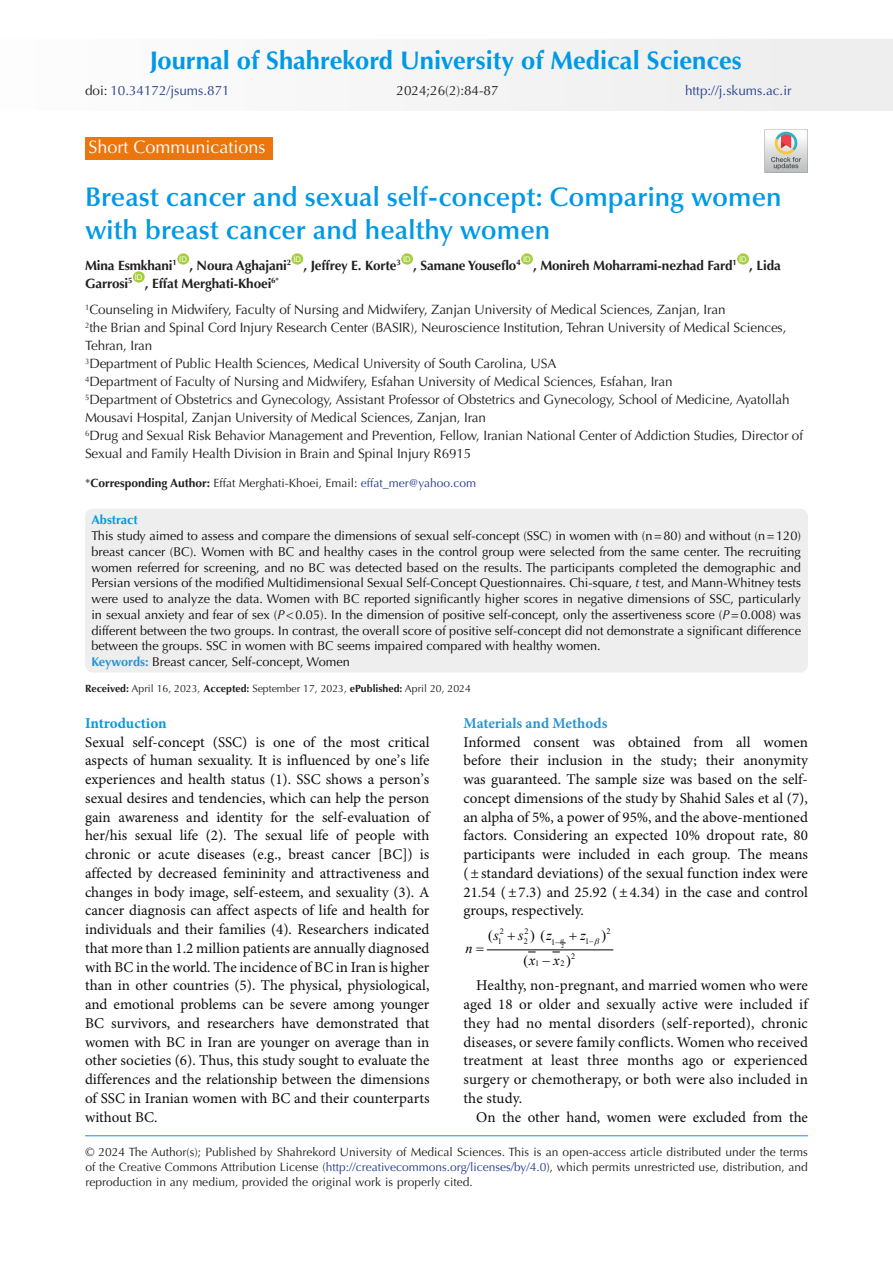
<style>
.page{position:relative;width:893px;height:1263px;background:#fff}
.page>*{position:absolute;margin:0;border:0;box-sizing:border-box;transform-origin:0 0}
.t1{font:600 27px/33px "Optima LT Std";color:#0099e5}
.t2{font:700 25.5px "Optima LT Std";color:#0099e5}
.t3{font:18px "Optima LT Std";color:#fff}
.t4{font:15px/18.8px "Minion Pro";color:#0d0d0d;text-align:justify}
.t5{font:700 15px "Minion Pro";color:#2995d2}
.t6{font:700 15px "Minion Pro";letter-spacing:-.005em;color:#0099e5}
.t7{font:14.25px "Times New Roman";color:#000}
.t8{font:italic 14.25px "Times New Roman";color:#000}
.t9{font:13.5px/18px "Optima LT Std";letter-spacing:-.01em;color:#231f20}
.t10{font:700 13.5px "Optima LT Std";letter-spacing:-.01em;color:#231f20}
.t11{font:13.5px "Optima LT Std";color:#253f8e}
.t12{font:12.75px/15.8px "Optima LT Std";color:#0d0d0d;text-align:justify}
.t13{font:700 12.75px "Optima LT Std";color:#0099e5}
.t14{font:12px/15px "Optima LT Std";color:#231f20;text-align:justify}
.t15{font:10.5px "Optima LT Std";color:#231f20}
.t16{font:8.25px "Times New Roman";color:#000}
.t17{font:7.8px "Arial";color:#fff}
.t18{font:6px "Times New Roman";color:#000}
.s1{color:#231f20}
.s2{font-weight:700}
.s3{color:#253f8e}
.s4{font-style:italic}
.s5{font-weight:700;color:#2995d2}
.s6{font-style:normal}
</style>
<div class="page">
<div style="left:457px;top:39px;width:436px;height:72px;background:#f0f0f0"></div>
<hr style="left:85px;top:1135px;width:723px;height:1px;background:#0099e5">
<div style="left:177px;top:253px;width:12px;height:12px;background:#a6ce39;border-radius:50%"></div>
<div style="left:291px;top:253px;width:12px;height:12px;background:#a6ce39;border-radius:50%"></div>
<div style="left:401px;top:253px;width:12px;height:12px;background:#a6ce39;border-radius:50%"></div>
<div style="left:521px;top:253px;width:12px;height:12px;background:#a6ce39;border-radius:50%"></div>
<div style="left:737px;top:253px;width:12px;height:12px;background:#a6ce39;border-radius:50%"></div>
<div style="left:133px;top:271px;width:12px;height:12px;background:#a6ce39;border-radius:50%"></div>
<div style="left:85px;top:137px;width:187px;height:23px;background:#ea760d"></div>
<img style="left:765px;top:129px;width:43px;height:43px">
<hr style="left:487px;top:949px;width:126px;height:1px;background:#000">
<div style="left:85px;top:509px;width:723px;height:163px;background:#eee;border-radius:8px"></div>
<svg style="left:560px;top:942px;width:6px;height:2px"></svg>
<p class="t2" style="left:150px;top:46px;width:594px">Journal of Shahrekord University of Medical Sciences</p>
<p class="t11" style="left:85px;top:83px;width:146px"><span class="s1">doi:</span> 10.34172/jsums.871</p>
<p class="t9" style="left:396px;top:82px;width:104px">2024;26(2):84-87</p>
<p class="t3" style="left:88px;top:137px;width:179px">Short Communications</p>
<p class="t11" style="left:685px;top:83px;width:108px">http://j.skums.ac.ir</p>
<p class="t1" style="left:85px;top:180px;width:698px">Breast cancer and sexual self-concept: Comparing women with breast cancer and healthy women</p>
<p class="t10" style="left:85px;top:257px;width:93px">Mina Esmkhani<sup>1</sup></p>
<p class="t17" style="left:179px;top:254px;width:9px">ID</p>
<p class="t17" style="left:293px;top:254px;width:9px">ID</p>
<p class="t17" style="left:403px;top:254px;width:9px">ID</p>
<p class="t17" style="left:523px;top:254px;width:9px">ID</p>
<p class="t17" style="left:739px;top:254px;width:9px">ID</p>
<p class="t10" style="left:303px;top:257px;width:99px">, Jeffrey E. Korte<sup>3</sup></p>
<p class="t10" style="left:413px;top:257px;width:109px">, Samane Youseflo<sup>4</sup></p>
<p class="t10" style="left:189px;top:257px;width:103px">, Noura Aghajani<sup>2</sup></p>
<p class="t10" style="left:533px;top:257px;width:205px">, Monireh Moharrami-nezhad Fard<sup>1</sup></p>
<p class="t10" style="left:749px;top:257px;width:33px">, Lida</p>
<p class="t17" style="left:135px;top:272px;width:9px">ID</p>
<p class="t10" style="left:145px;top:275px;width:136px">, Effat Merghati-Khoei<sup>6*</sup></p>
<p class="t9" style="left:85px;top:301px;width:642px"><sup>1</sup>Counseling in Midwifery, Faculty of Nursing and Midwifery, Zanjan University of Medical Sciences, Zanjan, Iran</p>
<p class="t9" style="left:85px;top:319px;width:703px"><sup>2</sup>the Brian and Spinal Cord Injury Research Center (BASIR), Neuroscience Institution, Tehran University of Medical Sciences,<br>Tehran, Iran</p>
<p class="t9" style="left:85px;top:355px;width:473px"><sup>3</sup>Department of Public Health Sciences, Medical University of South Carolina, USA</p>
<p class="t9" style="left:85px;top:373px;width:589px"><sup>4</sup>Department of Faculty of Nursing and Midwifery, Esfahan University of Medical Sciences, Esfahan, Iran</p>
<p class="t9" style="left:85px;top:391px;width:706px"><sup>5</sup>Department of Obstetrics and Gynecology, Assistant Professor of Obstetrics and Gynecology, School of Medicine, Ayatollah<br>Mousavi Hospital, Zanjan University of Medical Sciences, Zanjan, Iran</p>
<p class="t9" style="left:85px;top:427px;width:720px"><sup>6</sup>Drug and Sexual Risk Behavior Management and Prevention, Fellow, Iranian National Center of Addiction Studies, Director of<br>Sexual and Family Health Division in Brain and Spinal Injury R6915</p>
<p class="t14" style="left:85px;top:476px;width:393px">*<span class="s2">Corresponding Author:</span> Effat Merghati-Khoei, Email: <span class="s3">effat_mer@yahoo.com</span></p>
<p class="t10" style="left:85px;top:275px;width:49px">Garrosi<sup>5</sup></p>
<p class="t13" style="left:91px;top:513px;width:48px">Abstract</p>
<p class="t12" style="left:91px;top:528px;width:711px">This study aimed to assess and compare the dimensions of sexual self-concept (SSC) in women with (n=80) and without (n=120) breast cancer (BC). Women with BC and healthy cases in the control group were selected from the same center. The recruiting women referred for screening, and no BC was detected based on the results. The participants completed the demographic and Persian versions of the modified Multidimensional Sexual Self-Concept Questionnaires. Chi-square, <span class="s4">t</span> test, and Mann-Whitney tests were used to analyze the data. Women with BC reported significantly higher scores in negative dimensions of SSC, particularly in sexual anxiety and fear of sex (<span class="s4">P</span>&lt;0.05). In the dimension of positive self-concept, only the assertiveness score (<span class="s4">P</span>=0.008) was different between the two groups. In contrast, the overall score of positive self-concept did not demonstrate a significant difference between the groups. SSC in women with BC seems impaired compared with healthy women.</p>
<p class="t12" style="left:91px;top:654px;width:260px"><span class="s5">Keywords:</span> Breast cancer, Self-concept, Women</p>
<p class="t15" style="left:85px;top:682px;width:387px"><span class="s2">Received:</span> April 16, 2023, <span class="s2">Accepted:</span> September 17, 2023, <span class="s2">ePublished:</span> April 20, 2024</p>
<p class="t6" style="left:85px;top:712px;width:83px">Introduction</p>
<p class="t4" style="left:85px;top:733px;width:346px">Sexual self-concept (SSC) is one of the most critical aspects of human sexuality. It is influenced by one<span class="s1">’</span>s life experiences and health status (1). SSC shows a person<span class="s1">’</span>s sexual desires and tendencies, which can help the person gain awareness and identity for the self-evaluation of her/his sexual life (2). The sexual life of people with chronic or acute diseases (e.g., breast cancer [BC]) is affected by decreased femininity and attractiveness and changes in body image, self-esteem, and sexuality (3). A cancer diagnosis can affect aspects of life and health for individuals and their families (4). Researchers indicated that more than 1.2 million patients are annually diagnosed with BC in the world. The incidence of BC in Iran is higher than in other countries (5). The physical, physiological, and emotional problems can be severe among younger BC survivors, and researchers have demonstrated that women with BC in Iran are younger on average than in other societies (6). Thus, this study sought to evaluate the differences and the relationship between the dimensions of SSC in Iranian women with BC and their counterparts without BC.</p>
<p class="t5" style="left:463px;top:712px;width:145px">Materials and Methods</p>
<p class="t4" style="left:463px;top:733px;width:346px">Informed consent was obtained from all women before their inclusion in the study; their anonymity was guaranteed. The sample size was based on the self&shy;concept dimensions of the study by Shahid Sales et al (7), an alpha of 5%, a power of 95%, and the above-mentioned factors. Considering an expected 10% dropout rate, 80 participants were included in each group. The means (±standard deviations) of the sexual function index were 21.54 (±7.3) and 25.92 (±4.34) in the case and control groups, respectively.</p>
<p class="t18" style="left:561px;top:942px;width:4px">2</p>
<p class="t16" style="left:500px;top:925px;width:6px">2</p>
<p class="t16" style="left:524px;top:925px;width:6px">2</p>
<p class="t16" style="left:607px;top:925px;width:6px">2</p>
<p class="t16" style="left:498px;top:935px;width:6px">1</p>
<p class="t16" style="left:524px;top:935px;width:6px">2</p>
<p class="t16" style="left:585px;top:935px;width:10px">1−</p>
<p class="t7" style="left:488px;top:925px;width:12px">(<span class="s4">s</span></p>
<p class="t7" style="left:530px;top:925px;width:23px">) (<span class="s4">z</span></p>
<p class="t7" style="left:601px;top:925px;width:6px">)</p>
<p class="t7" style="left:523px;top:950px;width:14px">(<span class="s4">x</span></p>
<p class="t8" style="left:542px;top:950px;width:30px">−x <span class="s6">)</span></p>
<p class="t8" style="left:518px;top:925px;width:7px">s</p>
<p class="t8" style="left:580px;top:925px;width:7px">z</p>
<p class="t16" style="left:551px;top:936px;width:10px">1−</p>
<p class="t8" style="left:466px;top:939px;width:9px">n</p>
<p class="t4" style="left:463px;top:977px;width:346px;text-indent:13px">Healthy, non-pregnant, and married women who were aged 18 or older and sexually active were included if they had no mental disorders (self-reported), chronic diseases, or severe family conflicts. Women who received treatment at least three months ago or experienced surgery or chemotherapy, or both were also included in the study.</p>
<p class="t4" style="left:476px;top:1108px;width:333px">On the other hand, women were excluded from the</p>
<p class="t16" style="left:571px;top:950px;width:6px">2</p>
<p class="t16" style="left:535px;top:957px;width:6px">1</p>
<p class="t16" style="left:560px;top:957px;width:6px">2</p>
<p class="t14" style="left:85px;top:1144px;width:724px">© 2024 The Author(s); Published by Shahrekord University of Medical Sciences. This is an open-access article distributed under the terms of the Creative Commons Attribution License (<span class="s3">http://creativecommons.org/licenses/by/4.0</span>), which permits unrestricted use, distribution, and reproduction in any medium, provided the original work is properly cited.</p>
</div>
